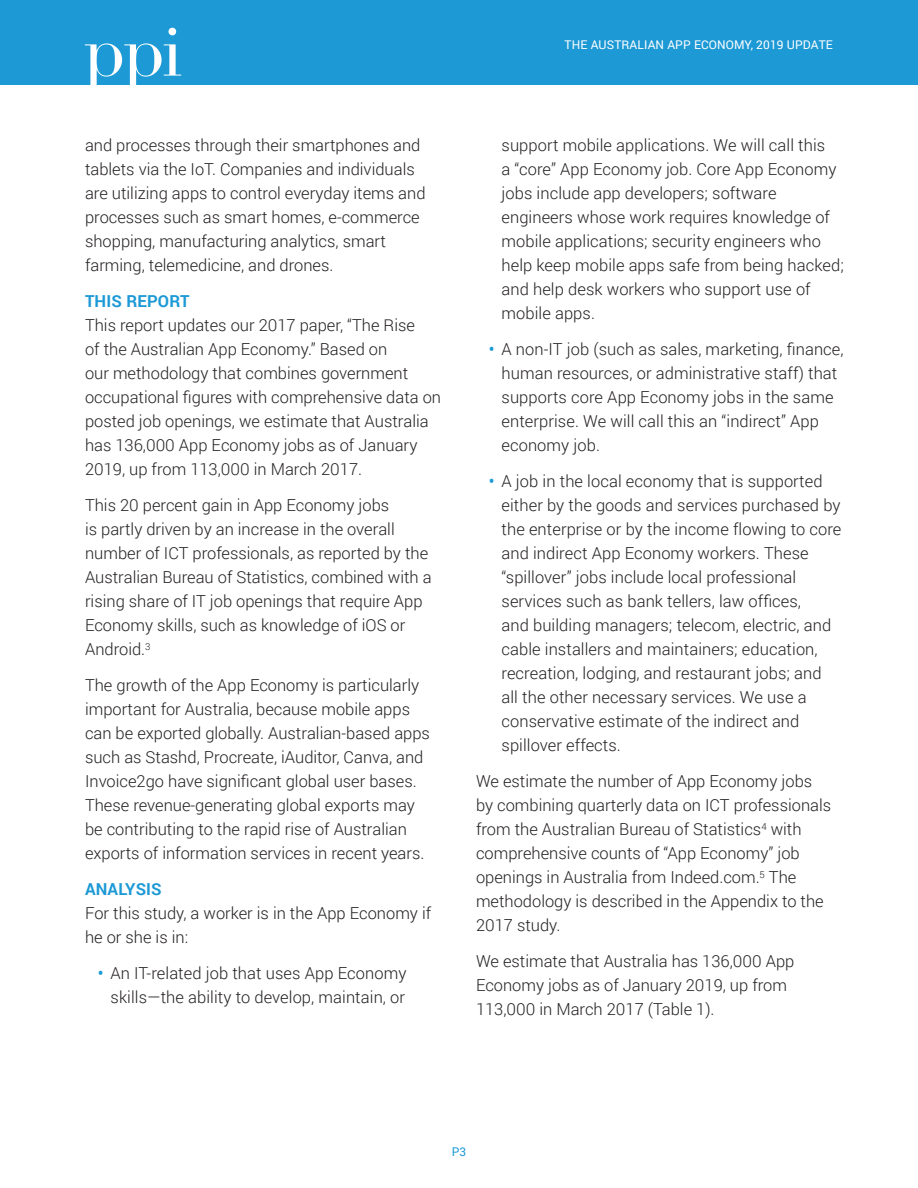
<style>
.page{position:relative;width:918px;height:1188px;background:#fff}
.page>*{position:absolute;margin:0;border:0;box-sizing:border-box;transform-origin:0 0}
.Body_Copy{font:300 16.5px/24px "Roboto";color:#231f20}
.t1{font:12px "Roboto";letter-spacing:.01em;color:#fff}
.t2{font:12px "Roboto";color:#1d99d6}
.s1{font-weight:700;color:#1d99d6}
.s2{font-weight:500;color:#1d99d6}
</style>
<div class="page">
<div style="left:0;top:0;width:918px;height:85px;background:#1d99d6"></div>
<svg style="left:168px;top:28px;width:8px;height:7px"></svg>
<svg style="left:85px;top:43px;width:96px;height:42px"></svg>
<p class="Body_Copy" style="left:85px;top:133px;width:342px">and processes through their smartphones and tablets via the IoT. Companies and individuals are utilizing apps to control everyday items and processes such as smart homes, e-commerce shopping, manufacturing analytics, smart farming, telemedicine, and drones.</p>
<p class="Body_Copy" style="left:85px;top:289px;width:358px"><span class="s1">THIS REPORT<br></span>This report updates our 2017 paper, “The Rise<br>of the Australian App Economy.” Based on<br>our methodology that combines government occupational figures with comprehensive data on posted job openings, we estimate that Australia has 136,000 App Economy jobs as of January 2019, up from 113,000 in March 2017.</p>
<p class="Body_Copy" style="left:85px;top:493px;width:348px">This 20 percent gain in App Economy jobs<br>is partly driven by an increase in the overall number of ICT professionals, as reported by the Australian Bureau of Statistics, combined with a rising share of IT job openings that require App Economy skills, such as knowledge of iOS or Android.<sup>3</sup></p>
<p class="Body_Copy" style="left:85px;top:673px;width:347px">The growth of the App Economy is particularly important for Australia, because mobile apps can be exported globally. Australian-based apps such as Stashd, Procreate, iAuditor, Canva, and Invoice2go have significant global user bases.<br>These revenue-generating global exports may be contributing to the rapid rise of Australian exports of information services in recent years.</p>
<p class="Body_Copy" style="left:85px;top:877px;width:348px"><span class="s1">ANALYSIS<br></span>For this study, a worker is in the App Economy if he or she is in:</p>
<p class="Body_Copy" style="left:98px;top:961px;width:310px;text-align:right"><span class="s2">•</span> An IT-related job that uses App Economy skills—the ability to develop, maintain, or</p>
<p class="t1" style="left:565px;top:36px;width:270px">THE AUSTRALIAN APP ECONOMY, 2019 UPDATE</p>
<p class="Body_Copy" style="left:502px;top:133px;width:344px">support mobile applications. We will call this<br>a “core” App Economy job. Core App Economy jobs include app developers; software engineers whose work requires knowledge of mobile applications; security engineers who help keep mobile apps safe from being hacked; and help desk workers who support use of mobile apps.</p>
<p class="Body_Copy" style="left:502px;top:337px;width:344px;text-indent:-13px"><span class="s2">•</span> A non-IT job (such as sales, marketing, finance, human resources, or administrative staff) that supports core App Economy jobs in the same enterprise. We will call this an “indirect” App economy job.</p>
<p class="Body_Copy" style="left:502px;top:469px;width:341px;text-indent:-13px"><span class="s2">•</span> A job in the local economy that is supported either by the goods and services purchased by the enterprise or by the income flowing to core and indirect App Economy workers. These “spillover” jobs include local professional services such as bank tellers, law offices,<br>and building managers; telecom, electric, and cable installers and maintainers; education, recreation, lodging, and restaurant jobs; and all the other necessary services. We use a conservative estimate of the indirect and spillover effects.</p>
<p class="Body_Copy" style="left:476px;top:769px;width:357px">We estimate the number of App Economy jobs by combining quarterly data on ICT professionals from the Australian Bureau of Statistics<sup>4</sup> with comprehensive counts of “App Economy” job openings in Australia from Indeed.com.<sup>5</sup> The methodology is described in the Appendix to the 2017 study.</p>
<p class="Body_Copy" style="left:476px;top:949px;width:320px">We estimate that Australia has 136,000 App<br>Economy jobs as of January 2019, up from<br>113,000 in March 2017 (Table 1).</p>
<p class="t2" style="left:452px;top:1143px;width:16px">P3</p>
</div>
